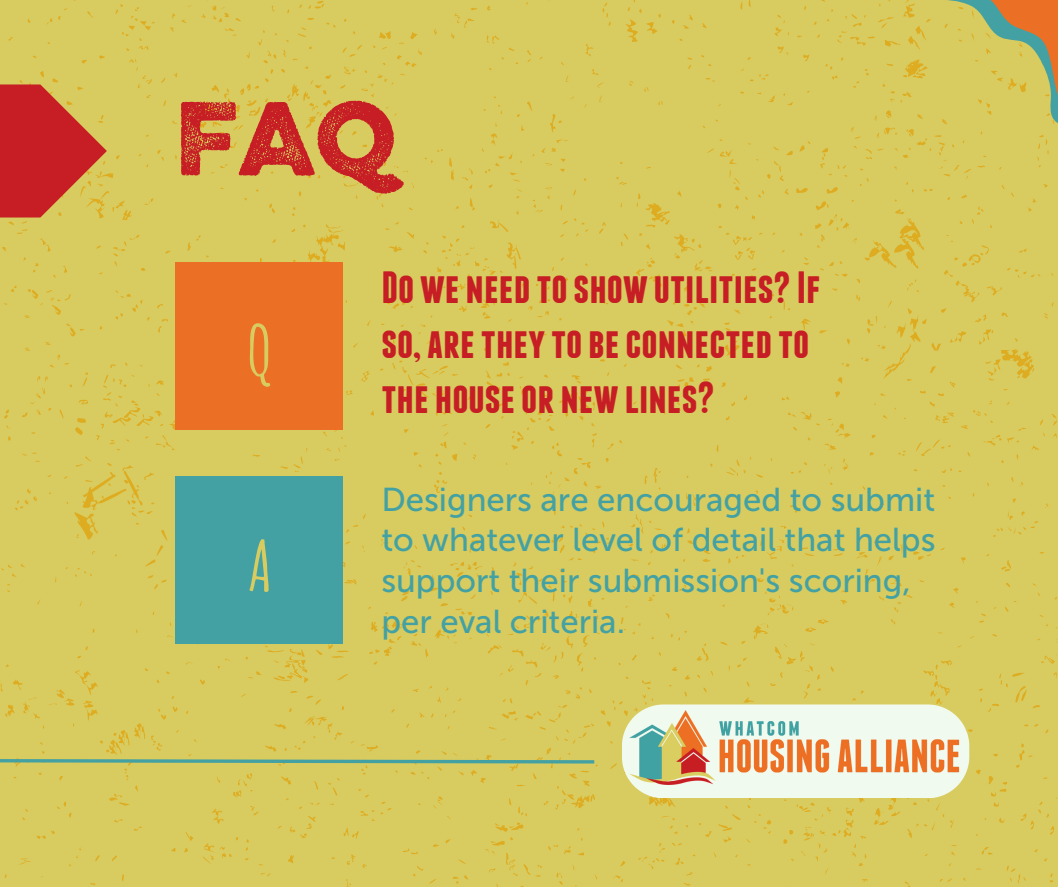
<style>
.page{position:relative;width:1058px;height:887px;background:#fff}
.page>*{position:absolute;margin:0;border:0;box-sizing:border-box;transform-origin:0 0}
.t1{font:93.45px "Eveleth Dot";color:#c61e24}
.t2{font:700 70.05px "Amatica SC";color:#d8cc60}
.t3{font:700 45px/55.2px "Franchise";color:#c61e24}
.t4{font:33px/40.5px "Museo Sans 500";color:#44a1a3}
</style>
<div class="page">
<div style="left:0;top:0;width:1057px;height:886px;background:#d8cc60"></div>
<div style="left:176px;top:262px;width:167px;height:167px;background:#eb6f24"></div>
<div style="left:176px;top:477px;width:167px;height:167px;background:#44a1a3"></div>
<svg style="left:0;top:757px;width:597px;height:8px;background:#99b97b"></svg>
<svg style="left:622px;top:704px;width:347px;height:94px;background:#ecf1d3"></svg>
<img style="left:630px;top:710px;width:330px;height:74px">
<svg style="left:0;top:84px;width:107px;height:133px;background:#cb5335"></svg>
<svg style="left:934px;top:0;width:123px;height:124px;background:#c9ba5e"></svg>
<p class="t1" style="left:176px;top:94px;width:221px">Faq</p>
<p class="t2" style="left:244px;top:293px;width:32px">Q</p>
<p class="t2" style="left:245px;top:508px;width:30px">A</p>
<p class="t3" style="left:381px;top:264px;width:440px">Dowe needtoshowutilities?If so,aretheytobeconnectedto thehouseor newlines?</p>
<p class="t4" style="left:381px;top:479px;width:555px">Designers are encouraged to submit to whatever level of detail that helps support their submission's scoring, per eval criteria.</p>
</div>
